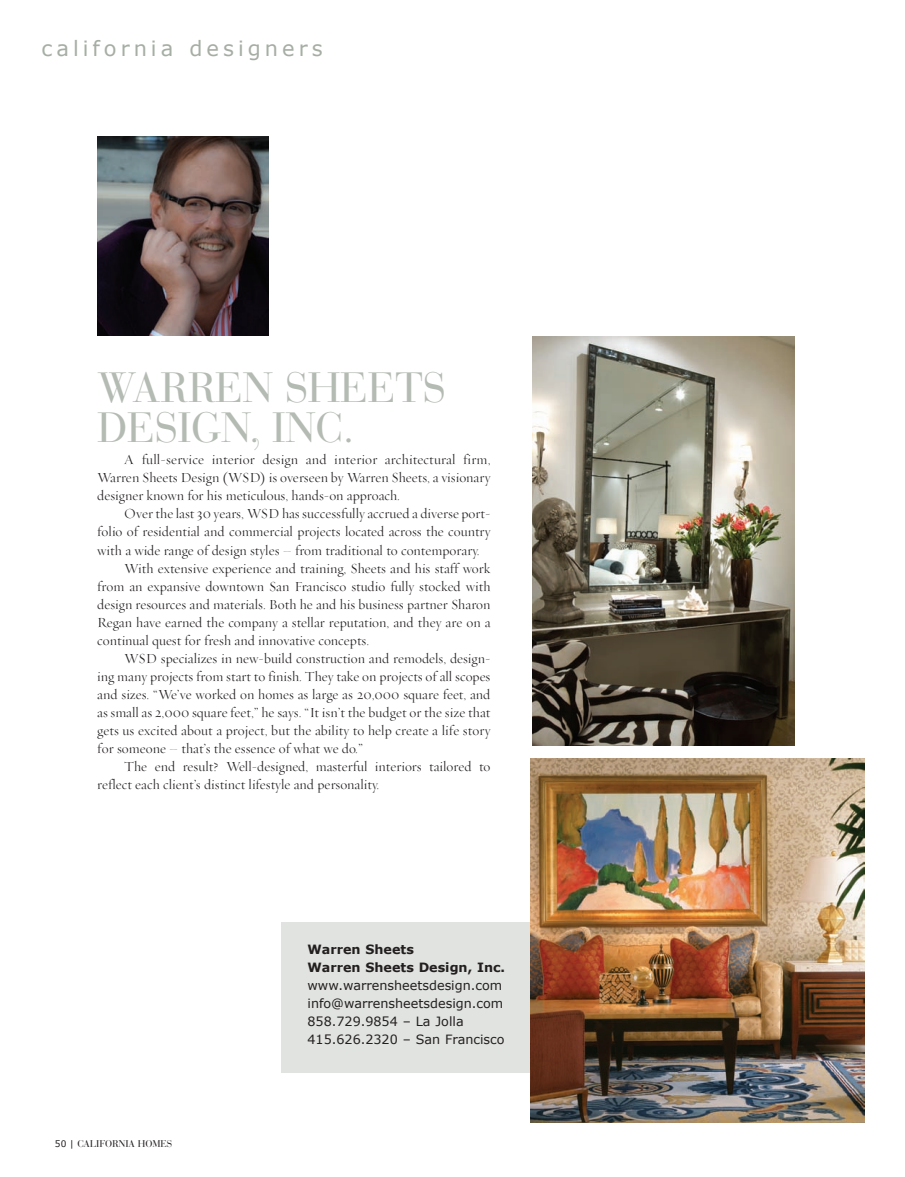
<style>
.page{position:relative;width:905px;height:1177px;background:#fff}
.page>*{position:absolute;margin:0;border:0;box-sizing:border-box;transform-origin:0 0}
.t1{font:42px/40.5px "Bauer Bodoni Std";letter-spacing:-.01em;color:#b4bbb3}
.t2{font:21px "Verdana";letter-spacing:.19em;color:#a6aea4}
.t3{font:14.25px/18px "Requiem Fine HTF Roman";color:#231f20;text-align:justify}
.t4{font:12.75px/18px "Verdana";color:#231f20}
.t5{font:700 12.75px/18px "Verdana";color:#231f20}
.t6{font:9.75px "Bauer Bodoni Std";letter-spacing:-.01em;color:#231f20}
.s1{font-family:"Verdana";font-size:9px}
</style>
<div class="page">
<div style="left:281px;top:922px;width:250px;height:150px;background:#e0e3df"></div>
<img style="left:530px;top:758px;width:335px;height:364px">
<img style="left:97px;top:137px;width:172px;height:199px">
<img style="left:532px;top:336px;width:263px;height:409px">
<h2 class="t2" style="left:41px;top:35px;width:283px">california designers</h2>
<h1 class="t1" style="left:97px;top:372px;width:350px">WARREN SHEETS<br>DESIGN, INC.</h1>
<p class="t3" style="left:97px;top:450px;width:395px;text-indent:27px">A full-service interior design and interior architectural firm, Warren Sheets Design (WSD) is overseen by Warren Sheets, a visionary designer known for his meticulous, hands-on approach.</p>
<p class="t3" style="left:124px;top:504px;width:368px">Over the last 30 years, WSD has successfully accrued a diverse port-</p>
<p class="t3" style="left:97px;top:522px;width:395px">folio of residential and commercial projects located across the country</p>
<p class="t3" style="left:97px;top:540px;width:384px">with a wide range of design styles – from traditional to contemporary.</p>
<p class="t3" style="left:124px;top:558px;width:368px">With extensive experience and training, Sheets and his staff work</p>
<p class="t3" style="left:97px;top:576px;width:395px">from an expansive downtown San Francisco studio fully stocked with</p>
<p class="t3" style="left:97px;top:594px;width:395px">design resources and materials. Both he and his business partner Sharon</p>
<p class="t3" style="left:97px;top:612px;width:395px">Regan have earned the company a stellar reputation, and they are on a</p>
<p class="t3" style="left:97px;top:630px;width:273px">continual quest for fresh and innovative concepts.</p>
<p class="t3" style="left:124px;top:648px;width:368px">WSD specializes in new-build construction and remodels, design-</p>
<p class="t3" style="left:97px;top:666px;width:395px">ing many projects from start to finish. They take on projects of all scopes</p>
<p class="t3" style="left:97px;top:684px;width:395px">and sizes. “We’ve worked on homes as large as 20,000 square feet, and</p>
<p class="t3" style="left:97px;top:702px;width:395px">as small as 2,000 square feet,” he says. “It isn’t the budget or the size that</p>
<p class="t3" style="left:97px;top:720px;width:395px">gets us excited about a project, but the ability to help create a life story</p>
<p class="t3" style="left:97px;top:738px;width:267px">for someone – that’s the essence of what we do.”</p>
<p class="t3" style="left:124px;top:756px;width:368px">The end result? Well-designed, masterful interiors tailored to</p>
<p class="t3" style="left:97px;top:774px;width:283px">reflect each client’s distinct lifestyle and personality.</p>
<p class="t6" style="left:55px;top:1140px;width:119px"><span class="s1">50 |</span> CALIFORNIA HOMES</p>
<p class="t5" style="left:308px;top:939px;width:199px">Warren Sheets<br>Warren Sheets Design, Inc.</p>
<p class="t4" style="left:308px;top:975px;width:199px">www.warrensheetsdesign.com info@warrensheetsdesign.com<br>858.729.9854 – La Jolla<br>415.626.2320 – San Francisco</p>
</div>
